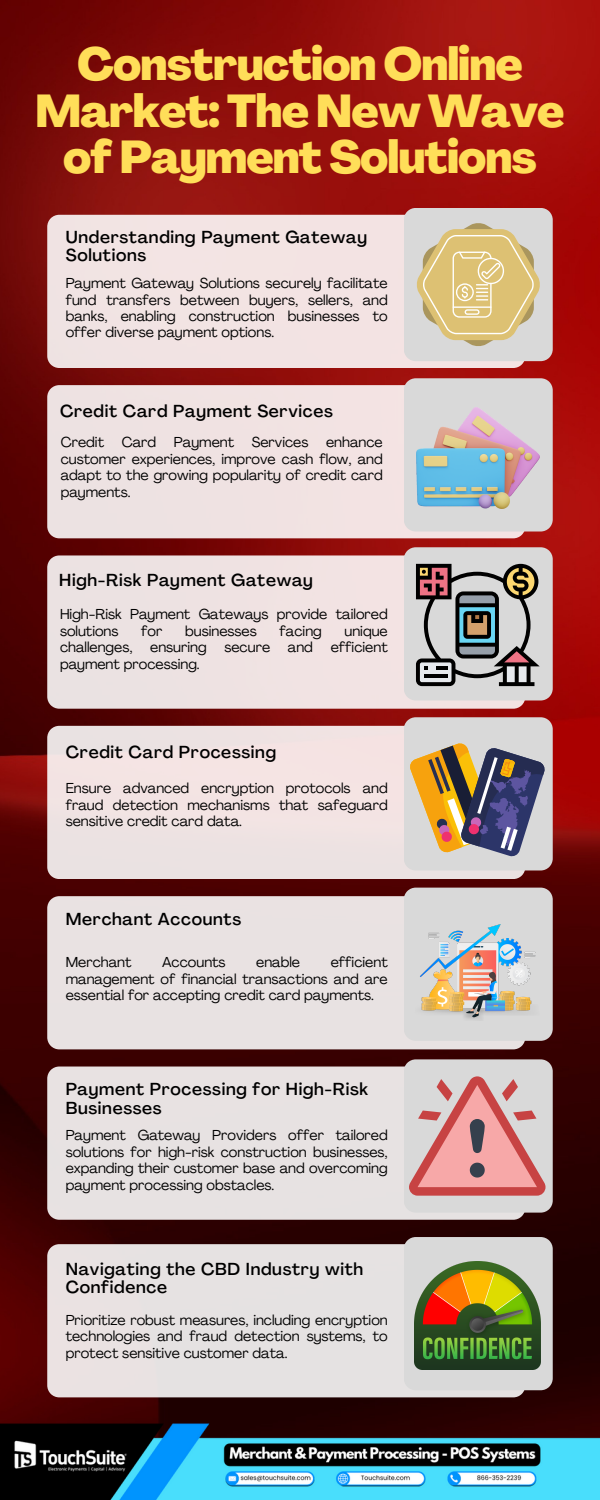
<style>
.page{position:relative;width:600px;height:1500px;background:#fff}
.page>*{position:absolute;margin:0;border:0;box-sizing:border-box;transform-origin:0 0}
.t1{font:800 45.4px/46.5px "Agrandir";letter-spacing:-.025em;color:#ffde59;text-align:center}
.t2{font:500 17.1px/18.5px "Agrandir";letter-spacing:.04em;color:#000}
.t3{font:14.3px/16.4px "Agrandir";color:#000;text-align:justify}
</style>
<div class="page">
<img style="left:0;top:0;width:600px;height:1421px">
<div style="left:47px;top:215px;width:478px;height:153px;background:#f3e3e3"></div>
<div style="left:47px;top:385px;width:478px;height:153px;background:#f0e2e2"></div>
<div style="left:47px;top:555px;width:478px;height:154px;background:#efe2e2"></div>
<div style="left:47px;top:726px;width:478px;height:153px;background:#f1e3e3"></div>
<div style="left:47px;top:896px;width:478px;height:153px;background:#e9e2e2"></div>
<div style="left:47px;top:1067px;width:478px;height:153px;background:#e7e2e2"></div>
<div style="left:404px;top:378px;width:149px;height:154px;background:#d9d9d9"></div>
<div style="left:404px;top:888px;width:149px;height:153px;background:#d9d9d9"></div>
<div style="left:47px;top:1244px;width:478px;height:153px;background:#e6e2e2"></div>
<div style="left:404px;top:1237px;width:149px;height:153px;background:#d9d9d9"></div>
<img style="left:0;top:1421px;width:600px;height:79px">
<svg style="left:404px;top:208px;width:149px;height:153px;background:#dacdab"></svg>
<img style="left:417px;top:408px;width:123px;height:100px">
<svg style="left:404px;top:547px;width:149px;height:154px;background:#a6a3a2"></svg>
<svg style="left:404px;top:717px;width:149px;height:153px;background:#ada197"></svg>
<img style="left:415px;top:925px;width:124px;height:96px">
<svg style="left:404px;top:1059px;width:149px;height:154px;background:#d7aeae"></svg>
<img style="left:415px;top:1262px;width:126px;height:108px">
<p class="t1" style="left:35px;top:46px;width:531px">Construction Online<br>Market: The New Wave of Payment Solutions</p>
<p class="t2" style="left:66px;top:229px;width:303px">Understanding Payment Gateway<br>Solutions</p>
<p class="t3" style="left:66px;top:276px;width:324px">Payment Gateway Solutions securely facilitate fund transfers between buyers, sellers, and banks, enabling construction businesses to offer diverse payment options.</p>
<p class="t2" style="left:60px;top:404px;width:275px">Credit Card Payment Services</p>
<p class="t3" style="left:61px;top:436px;width:324px">Credit Card Payment Services enhance customer experiences, improve cash flow, and adapt to the growing popularity of credit card payments.</p>
<p class="t2" style="left:59px;top:573px;width:255px">High-Risk Payment Gateway</p>
<p class="t3" style="left:60px;top:608px;width:329px">High-Risk Payment Gateways provide tailored solutions</p>
<p class="t3" style="left:141px;top:624px;width:23px">for</p>
<p class="t3" style="left:185px;top:624px;width:73px">businesses</p>
<p class="t3" style="left:280px;top:624px;width:44px">facing</p>
<p class="t3" style="left:60px;top:624px;width:329px;text-indent:285px">unique challenges, ensuring secure and efficient payment processing.</p>
<p class="t2" style="left:66px;top:744px;width:212px">Credit Card Processing</p>
<p class="t3" style="left:66px;top:781px;width:324px">Ensure advanced encryption protocols and fraud detection mechanisms that safeguard sensitive credit card data.</p>
<p class="t2" style="left:66px;top:912px;width:177px">Merchant Accounts</p>
<p class="t3" style="left:66px;top:955px;width:67px">Merchant</p>
<p class="t3" style="left:162px;top:955px;width:65px">Accounts</p>
<p class="t3" style="left:256px;top:955px;width:45px">enable</p>
<p class="t3" style="left:66px;top:955px;width:324px;text-indent:265px">efficient management of financial transactions and are essential for accepting credit card payments.</p>
<p class="t2" style="left:66px;top:1082px;width:304px">Payment Processing for High-Risk<br>Businesses</p>
<p class="t3" style="left:66px;top:1129px;width:324px">Payment Gateway Providers offer tailored solutions for high-risk construction businesses, expanding their customer base and overcoming payment processing obstacles.</p>
<p class="t2" style="left:66px;top:1261px;width:299px">Navigating the CBD Industry with<br>Confidence</p>
<p class="t3" style="left:66px;top:1313px;width:324px">Prioritize robust measures, including encryption technologies and fraud detection systems, to protect sensitive customer data.</p>
</div>
